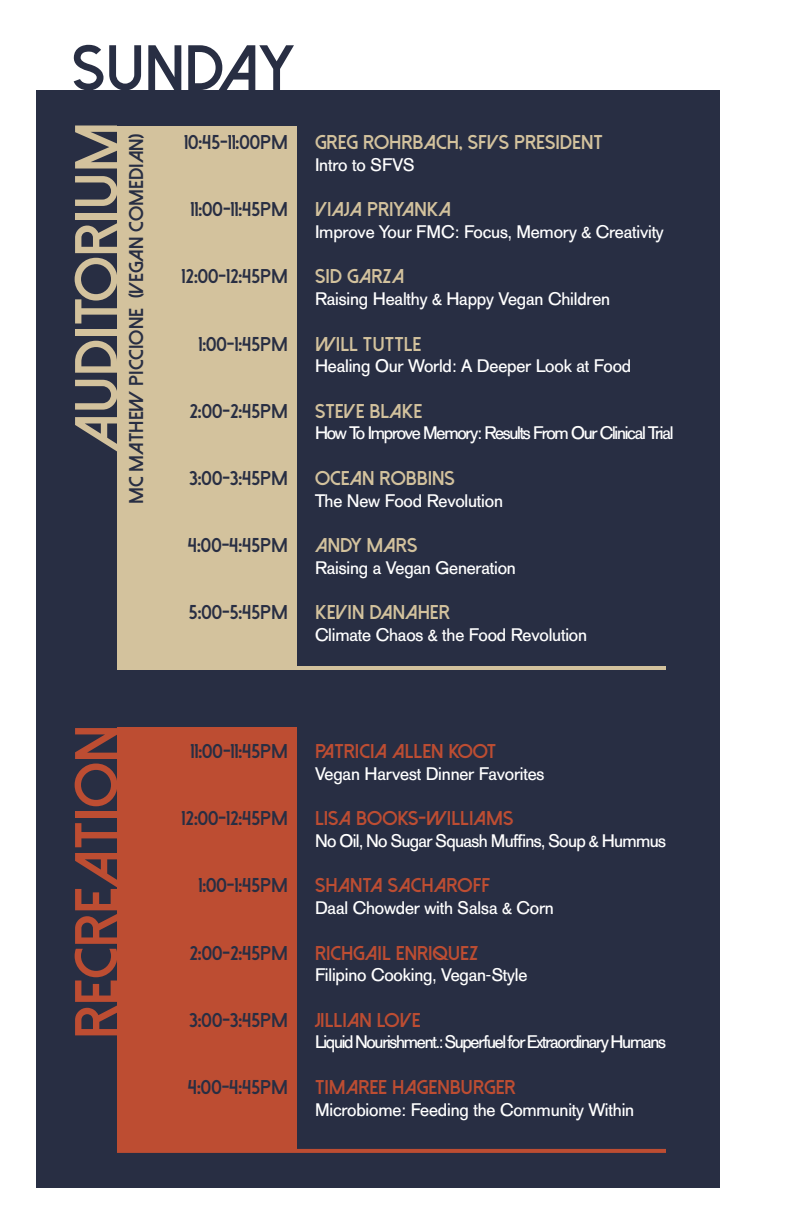
<style>
.page{position:relative;width:792px;height:1224px;background:#fff}
.page>*{position:absolute;margin:0;border:0;box-sizing:border-box;transform-origin:0 0}
.t1{font:800 64px "Dolce Vita";color:#282e43}
.t2{font:800 60px "Dolce Vita";color:#d3c29d}
.t3{font:800 60px "Dolce Vita";color:#bd4d32}
.t4{font:800 20px "Dolce Vita";color:#282e43}
.t5{font:800 20px "Dolce Vita";color:#d3c29d}
.t6{font:800 20px "Dolce Vita";color:#bd4d32}
.t7{font:18px "AG Old Face";letter-spacing:-.01em;color:#fff}
.t8{font:18px "AG Old Face";letter-spacing:-.07em;color:#fff}
.t9{font:18px "AG Old Face";letter-spacing:-.035em;color:#fff}
</style>
<div class="page">
<div style="left:36px;top:90px;width:684px;height:1098px;background:#282e43"></div>
<div style="left:117px;top:126px;width:179px;height:540px;background:#d3c29d"></div>
<hr style="left:117px;top:666px;width:549px;height:4px;background:#d3c29d">
<div style="left:117px;top:728px;width:180px;height:423px;background:#bd4d32"></div>
<hr style="left:117px;top:1149px;width:549px;height:4px;background:#bd4d32">
<h1 class="t1" style="left:72px;top:35px;width:223px">SUNDAY</h1>
<h2 class="t2" style="left:66px;top:452px;width:331px;rotate:-90deg">AUDITORIUM</h2>
<p class="t4" style="left:126px;top:504px;width:371px;rotate:-90deg">MC MATHEW PICCIONE (VEGAN COMEDIAN)</p>
<p class="t4" style="left:184px;top:132px;width:105px">10:45-11:00PM</p>
<p class="t4" style="left:191px;top:199px;width:99px">11:00-11:45PM</p>
<p class="t4" style="left:182px;top:266px;width:108px">12:00-12:45PM</p>
<p class="t4" style="left:198px;top:334px;width:91px">1:00-1:45PM</p>
<p class="t4" style="left:190px;top:401px;width:100px">2:00-2:45PM</p>
<p class="t4" style="left:189px;top:468px;width:100px">3:00-3:45PM</p>
<p class="t4" style="left:188px;top:535px;width:102px">4:00-4:45PM</p>
<p class="t4" style="left:189px;top:602px;width:101px">5:00-5:45PM</p>
<p class="t5" style="left:315px;top:132px;width:289px">GREG ROHRBACH, SFVS PRESIDENT</p>
<p class="t7" style="left:315px;top:154px;width:101px">Intro to SFVS</p>
<p class="t5" style="left:315px;top:199px;width:138px">VIAJA PRIYANKA</p>
<p class="t7" style="left:315px;top:221px;width:350px">Improve Your FMC: Focus, Memory &amp; Creativity</p>
<p class="t5" style="left:315px;top:266px;width:91px">SID GARZA</p>
<p class="t7" style="left:315px;top:288px;width:297px">Raising Healthy &amp; Happy Vegan Children</p>
<p class="t5" style="left:315px;top:334px;width:108px">WILL TUTTLE</p>
<p class="t7" style="left:315px;top:356px;width:318px">Healing Our World: A Deeper Look at Food</p>
<p class="t5" style="left:315px;top:401px;width:109px">STEVE BLAKE</p>
<p class="t8" style="left:315px;top:423px;width:360px">How To Improve Memory: Results From Our Clinical Trial</p>
<p class="t5" style="left:315px;top:468px;width:141px">OCEAN ROBBINS</p>
<p class="t7" style="left:315px;top:490px;width:190px">The New Food Revolution</p>
<p class="t5" style="left:315px;top:535px;width:104px">ANDY MARS</p>
<p class="t7" style="left:315px;top:557px;width:202px">Raising a Vegan Generation</p>
<p class="t5" style="left:315px;top:602px;width:136px">KEVIN DANAHER</p>
<p class="t7" style="left:315px;top:624px;width:274px">Climate Chaos &amp; the Food Revolution</p>
<h2 class="t3" style="left:66px;top:1039px;width:315px;rotate:-90deg">RECREATION</h2>
<p class="t4" style="left:191px;top:741px;width:99px">11:00-11:45PM</p>
<p class="t4" style="left:182px;top:808px;width:108px">12:00-12:45PM</p>
<p class="t4" style="left:198px;top:875px;width:91px">1:00-1:45PM</p>
<p class="t4" style="left:190px;top:943px;width:100px">2:00-2:45PM</p>
<p class="t4" style="left:189px;top:1010px;width:100px">3:00-3:45PM</p>
<p class="t4" style="left:188px;top:1077px;width:102px">4:00-4:45PM</p>
<p class="t6" style="left:315px;top:741px;width:183px">PATRICIA ALLEN KOOT</p>
<p class="t7" style="left:315px;top:763px;width:231px">Vegan Harvest Dinner Favorites</p>
<p class="t6" style="left:315px;top:808px;width:200px">LISA BOOKS-WILLIAMS</p>
<p class="t9" style="left:315px;top:830px;width:353px">No Oil, No Sugar Squash Muffins, Soup &amp; Hummus</p>
<p class="t6" style="left:315px;top:875px;width:177px">SHANTA SACHAROFF</p>
<p class="t7" style="left:315px;top:897px;width:240px">Daal Chowder with Salsa &amp; Corn</p>
<p class="t6" style="left:315px;top:943px;width:165px">RICHGAIL ENRIQUEZ</p>
<p class="t7" style="left:315px;top:965px;width:214px">Filipino Cooking, Vegan-Style</p>
<p class="t6" style="left:315px;top:1010px;width:107px">JILLIAN LOVE</p>
<p class="t8" style="left:315px;top:1032px;width:353px">Liquid Nourishment.: Superfuel for Extraordinary Humans</p>
<p class="t6" style="left:315px;top:1077px;width:202px">TIMAREE HAGENBURGER</p>
<p class="t7" style="left:315px;top:1099px;width:321px">Microbiome: Feeding the Community Within</p>
</div>
